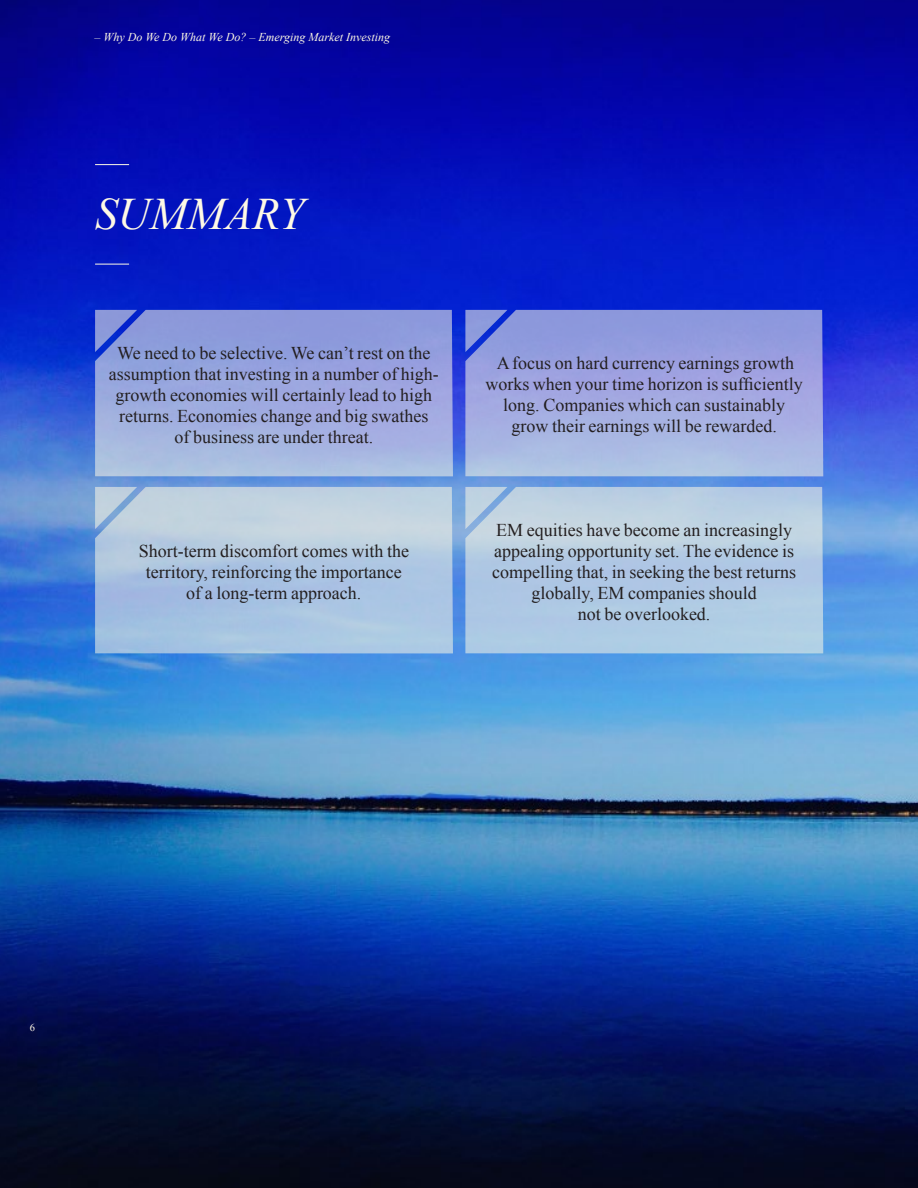
<style>
.page{position:relative;width:918px;height:1188px;background:#fff}
.page>*{position:absolute;margin:0;border:0;box-sizing:border-box;transform-origin:0 0}
.t1{font:italic 45px "Times New Roman";color:#fef9e5}
.t2{font:18px/21px "Times New Roman";color:#231f20;text-align:center}
.t3{font:italic 12px "Times New Roman";color:#fef9e5}
.t4{font:10.5px "Times New Roman";color:#fef9e5}
</style>
<div class="page">
<img style="left:0;top:0;width:918px;height:1188px">
<hr style="left:95px;top:164px;width:34px;height:1px;background:#fef9e5">
<hr style="left:95px;top:264px;width:34px;height:1px;background:#fef9e5">
<svg style="left:95px;top:310px;width:358px;height:166px;background:#9ba9de"></svg>
<svg style="left:95px;top:310px;width:42px;height:42px;background:#7184d7"></svg>
<svg style="left:465px;top:310px;width:358px;height:166px;background:#9fa9e0"></svg>
<svg style="left:465px;top:310px;width:42px;height:42px;background:#7384da"></svg>
<svg style="left:95px;top:487px;width:358px;height:166px;background:#b1c8e0"></svg>
<svg style="left:95px;top:487px;width:42px;height:42px;background:#b2c8dc"></svg>
<svg style="left:465px;top:487px;width:358px;height:166px;background:#b4cce3"></svg>
<svg style="left:465px;top:487px;width:42px;height:42px;background:#b4cbe0"></svg>
<p class="t3" style="left:94px;top:29px;width:297px">– Why Do We Do What We Do? – Emerging Market Investing</p>
<h1 class="t1" style="left:95px;top:183px;width:211px">SUMMARY</h1>
<p class="t2" style="left:109px;top:342px;width:332px">We need to be selective. We can’t rest on the assumption that investing in a number of high&shy;growth economies will certainly lead to high returns. Economies change and big swathes<br>of business are under threat.</p>
<p class="t2" style="left:485px;top:353px;width:319px">A focus on hard currency earnings growth works when your time horizon is sufficiently long. Companies which can sustainably grow their earnings will be rewarded.</p>
<p class="t2" style="left:139px;top:540px;width:272px">Short-term discomfort comes with the territory, reinforcing the importance of a long-term approach.</p>
<p class="t2" style="left:492px;top:519px;width:306px">EM equities have become an increasingly appealing opportunity set. The evidence is compelling that, in seeking the best returns globally, EM companies should<br>not be overlooked.</p>
<p class="t4" style="left:30px;top:1020px;width:7px">6</p>
</div>
